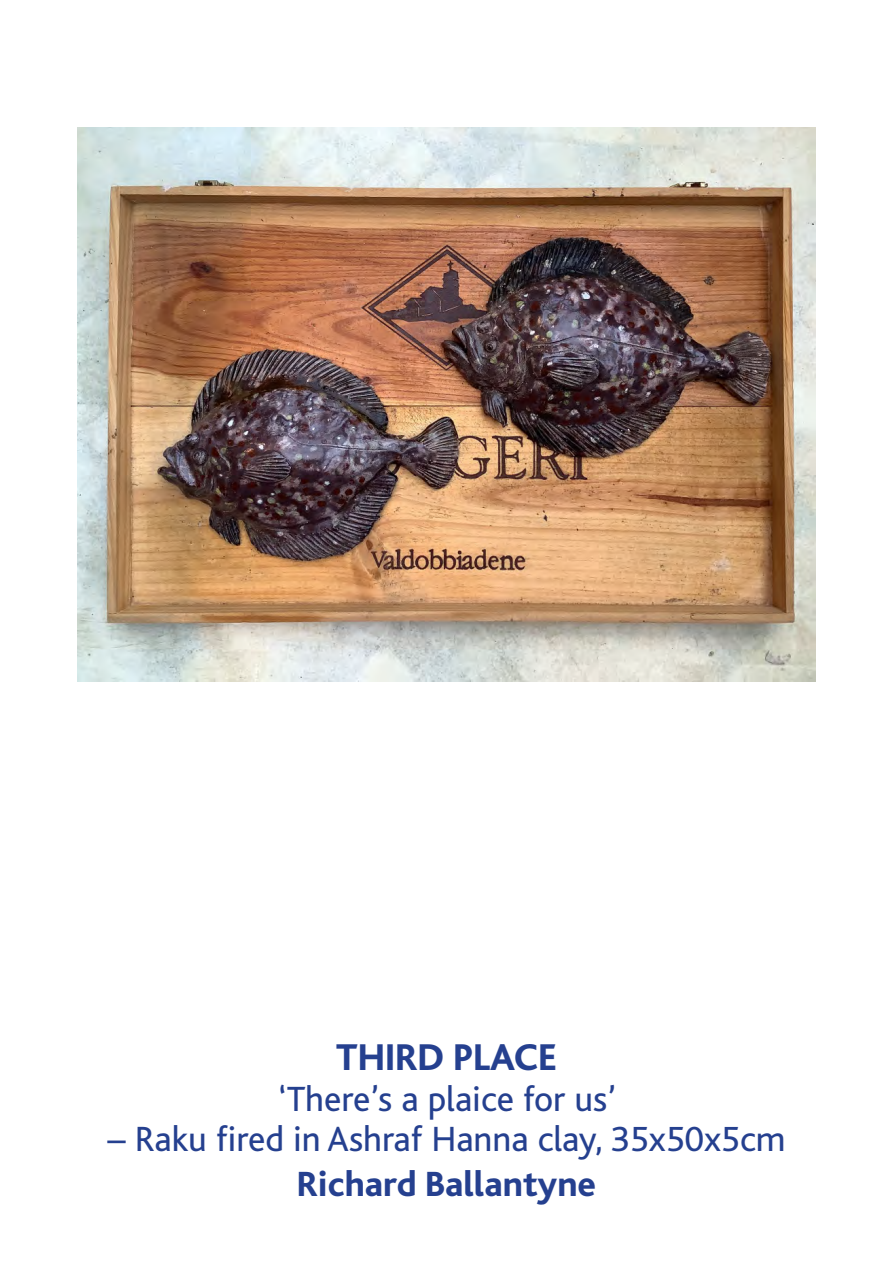
<style>
.page{position:relative;width:893px;height:1263px;background:#fff}
.page>*{position:absolute;margin:0;border:0;box-sizing:border-box;transform-origin:0 0}
.t1{font:800 39px "Bliss";color:#25408f}
.t2{font:36.6px "Bliss";color:#25408f}
.t3{font:800 36.6px "Bliss";color:#25408f}
</style>
<div class="page">
<img style="left:77px;top:128px;width:739px;height:553px">
<p class="t1" style="left:336px;top:1037px;width:222px">THIRD Place</p>
<p class="t2" style="left:279px;top:1079px;width:339px">‘There’s a plaice for us’</p>
<p class="t2" style="left:108px;top:1120px;width:679px">– Raku fired in Ashraf Hanna clay, 35x50x5cm</p>
<p class="t3" style="left:297px;top:1165px;width:301px">Richard Ballantyne</p>
</div>
